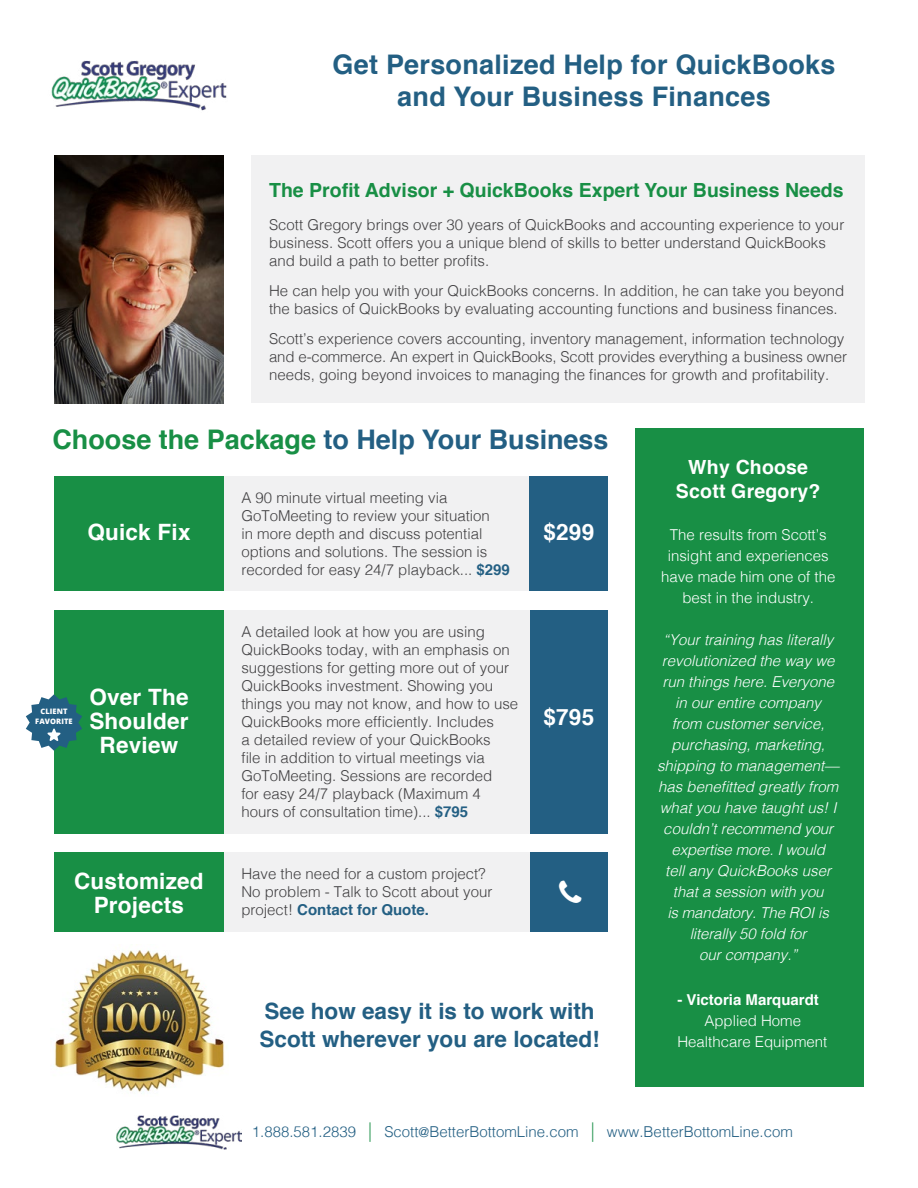
<style>
.page{position:relative;width:918px;height:1188px;background:#fff}
.page>*{position:absolute;margin:0;border:0;box-sizing:border-box;transform-origin:0 0}
.t1{font:700 27px/31.5px "Helvetica";letter-spacing:.01em;color:#235f83;text-align:center}
.t2{font:700 22.5px/24px "Helvetica";letter-spacing:.01em;color:#fff;text-align:center}
.t3{font:700 22.5px/28.5px "Helvetica";color:#235f83}
.t4{font:700 19.5px "Helvetica";color:#188f45}
.t5{font:700 19.5px/24px "Helvetica";letter-spacing:.01em;color:#fff;text-align:center}
.t6{font:300 15px/18px "Helvetica";color:#414042}
.t7{font:italic 300 15px/21px "Helvetica";color:#fff;text-align:center}
.t8{font:300 15px/21px "Helvetica";color:#fff;text-align:center}
.t9{font:300 15px "Helvetica";color:#235f83}
.t10{font:700 15px "Helvetica";color:#fff}
.t11{font:800 7.5px/10.5px "Open Sans";letter-spacing:.01em;color:#fff;text-align:center}
.s1{color:#188f45}
.s2{font-weight:700;color:#235f83}
.s3{font-size:19.5px;color:#188f45}
.s4{font-size:13.5px}
</style>
<div class="page">
<div style="left:224px;top:477px;width:305px;height:114px;background:#f1f1f2"></div>
<div style="left:529px;top:477px;width:79px;height:114px;background:#235f83"></div>
<div style="left:529px;top:853px;width:79px;height:79px;background:#235f83"></div>
<div style="left:529px;top:610px;width:79px;height:224px;background:#235f83"></div>
<div style="left:224px;top:853px;width:305px;height:79px;background:#f1f1f2"></div>
<div style="left:224px;top:610px;width:305px;height:224px;background:#f1f1f2"></div>
<img style="left:51px;top:60px;width:176px;height:51px">
<img style="left:54px;top:156px;width:170px;height:247px">
<div style="left:251px;top:156px;width:613px;height:247px;background:#f1f1f2"></div>
<div style="left:635px;top:428px;width:229px;height:658px;background:#188f45"></div>
<div style="left:54px;top:477px;width:170px;height:114px;background:#188f45"></div>
<div style="left:54px;top:853px;width:170px;height:79px;background:#188f45"></div>
<div style="left:54px;top:610px;width:170px;height:224px;background:#188f45"></div>
<img style="left:54px;top:944px;width:171px;height:150px">
<img style="left:117px;top:1115px;width:124px;height:35px">
<svg style="left:26px;top:694px;width:56px;height:57px"></svg>
<h1 class="t1" style="left:332px;top:49px;width:505px">Get Personalized Help for QuickBooks and Your Business Finances</h1>
<h3 class="t4" style="left:269px;top:175px;width:576px">The Profit Advisor + QuickBooks Expert Your Business Needs</h3>
<p class="t6" style="left:269px;top:215px;width:577px">Scott Gregory brings over 30 years of QuickBooks and accounting experience to your business. Scott offers you a unique blend of skills to better understand QuickBooks and build a path to better profits.</p>
<p class="t6" style="left:269px;top:281px;width:577px">He can help you with your QuickBooks concerns. In addition, he can take you beyond the basics of QuickBooks by evaluating accounting functions and business finances.</p>
<p class="t6" style="left:269px;top:329px;width:579px">Scott’s experience covers accounting, inventory management, information technology and e-commerce. An expert in QuickBooks, Scott provides everything a business owner needs, going beyond invoices to managing the finances for growth and profitability.</p>
<h1 class="t1" style="left:52px;top:424px;width:558px"><span class="s1">Choose the Package</span> to Help Your Business</h1>
<p class="t6" style="left:241px;top:488px;width:270px">A 90 minute virtual meeting via GoToMeeting to review your situation<br>in more depth and discuss potential options and solutions. The session is recorded for easy 24/7 playback... <span class="s2">$299</span></p>
<h2 class="t2" style="left:87px;top:520px;width:105px">Quick Fix</h2>
<h2 class="t2" style="left:543px;top:520px;width:52px">$299</h2>
<p class="t11" style="left:35px;top:705px;width:39px">CLIENT<br>FAVORITE</p>
<h2 class="t2" style="left:89px;top:685px;width:101px">Over The<br>Shoulder<br>Review</h2>
<p class="t6" style="left:241px;top:622px;width:278px">A detailed look at how you are using QuickBooks today, with an emphasis on suggestions for getting more out of your QuickBooks investment. Showing you things you may not know, and how to use QuickBooks more efficiently. Includes<br>a detailed review of your QuickBooks<br>file in addition to virtual meetings via GoToMeeting. Sessions are recorded<br>for easy 24/7 playback (Maximum 4 hours of consultation time)... <span class="s2">$795</span></p>
<h2 class="t2" style="left:543px;top:706px;width:52px">$795</h2>
<h2 class="t2" style="left:74px;top:869px;width:131px">Customized<br>Projects</h2>
<p class="t6" style="left:241px;top:864px;width:252px">Have the need for a custom project?<br>No problem - Talk to Scott about your project! <span class="s2">Contact for Quote.</span></p>
<h2 class="t3" style="left:260px;top:997px;width:342px">See how easy it is to work with<br>Scott wherever you are located!</h2>
<h3 class="t5" style="left:676px;top:455px;width:146px">Why Choose<br>Scott Gregory?</h3>
<p class="t8" style="left:661px;top:523px;width:176px">The results from Scott’s insight and experiences have made him one of the best in the industry.</p>
<p class="t7" style="left:657px;top:628px;width:183px">“Your training has literally revolutionized the way we run things here. Everyone in our entire company<br>from customer service, purchasing, marketing, shipping to management— has benefitted greatly from what you have taught us! I couldn’t recommend your expertise more. I would<br>tell any QuickBooks user that a session with you<br>is mandatory. The ROI is literally 50 fold for<br>our company.”</p>
<p class="t10" style="left:677px;top:987px;width:143px">- Victoria Marquardt</p>
<p class="t8" style="left:677px;top:1009px;width:152px">Applied Home<br>Healthcare Equipment</p>
<p class="t9" style="left:252px;top:1119px;width:543px">1.888.581.2839 <span class="s3">|</span> Scott<span class="s4">@</span>BetterBottomLine.com <span class="s3">|</span> www.BetterBottomLine.com</p>
</div>
